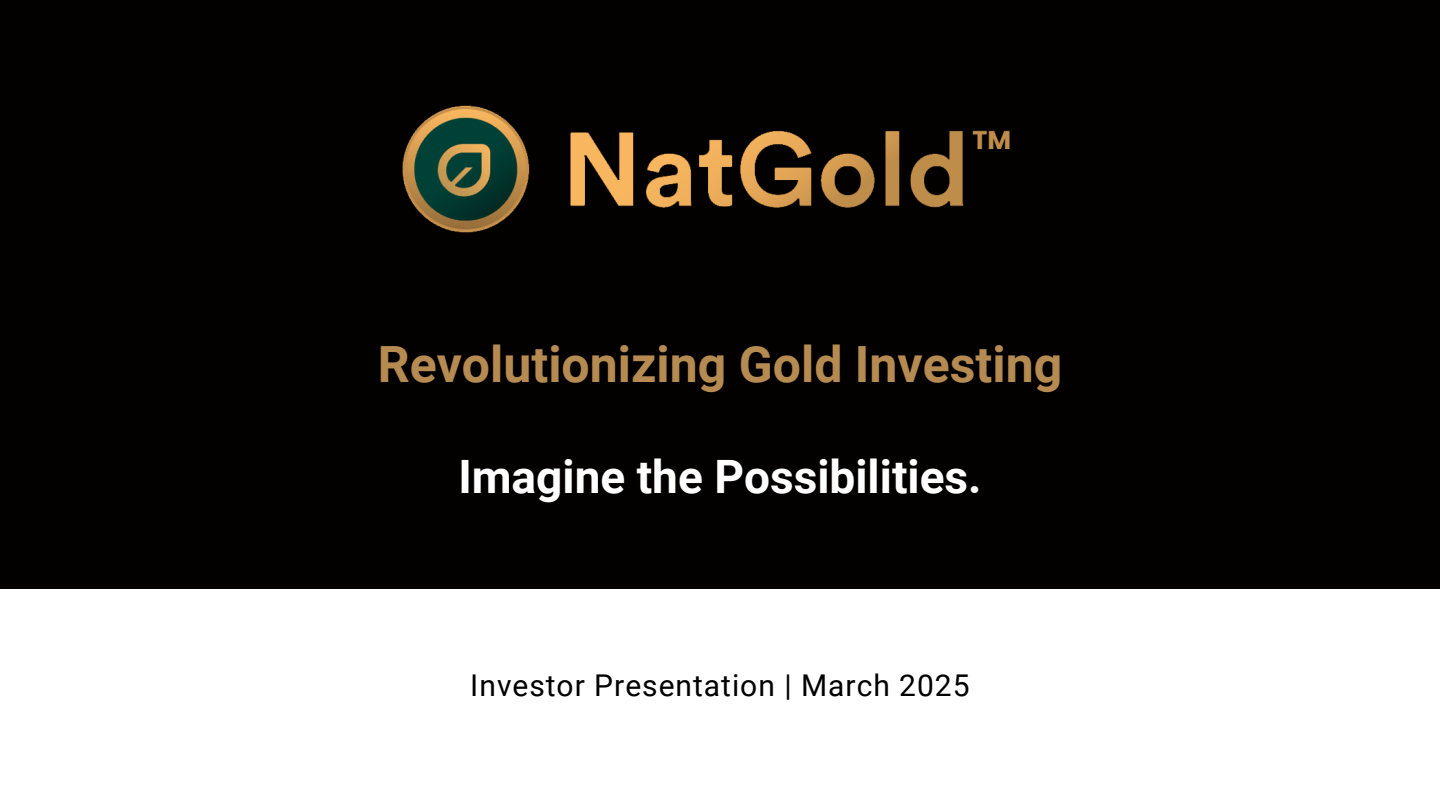
<style>
.page{position:relative;width:1440px;height:810px;background:#fff}
.page>*{position:absolute;margin:0;border:0;box-sizing:border-box;transform-origin:0 0}
.t1{font:700 50px "Roboto";color:#b68b52}
.t2{font:700 46px "Roboto";color:#fff}
.t3{font:30px "Roboto";letter-spacing:.035em;color:#000}
</style>
<div class="page">
<div style="left:0;top:0;width:1440px;height:588px;background:#030000"></div>
<img style="left:403px;top:105px;width:607px;height:128px">
<p class="t1" style="left:378px;top:335px;width:686px">Revolutionizing Gold Investing</p>
<h1 class="t2" style="left:458px;top:450px;width:525px">Imagine the Possibilities.</h1>
<h1 class="t3" style="left:470px;top:668px;width:501px">Investor Presentation | March 2025</h1>
</div>
